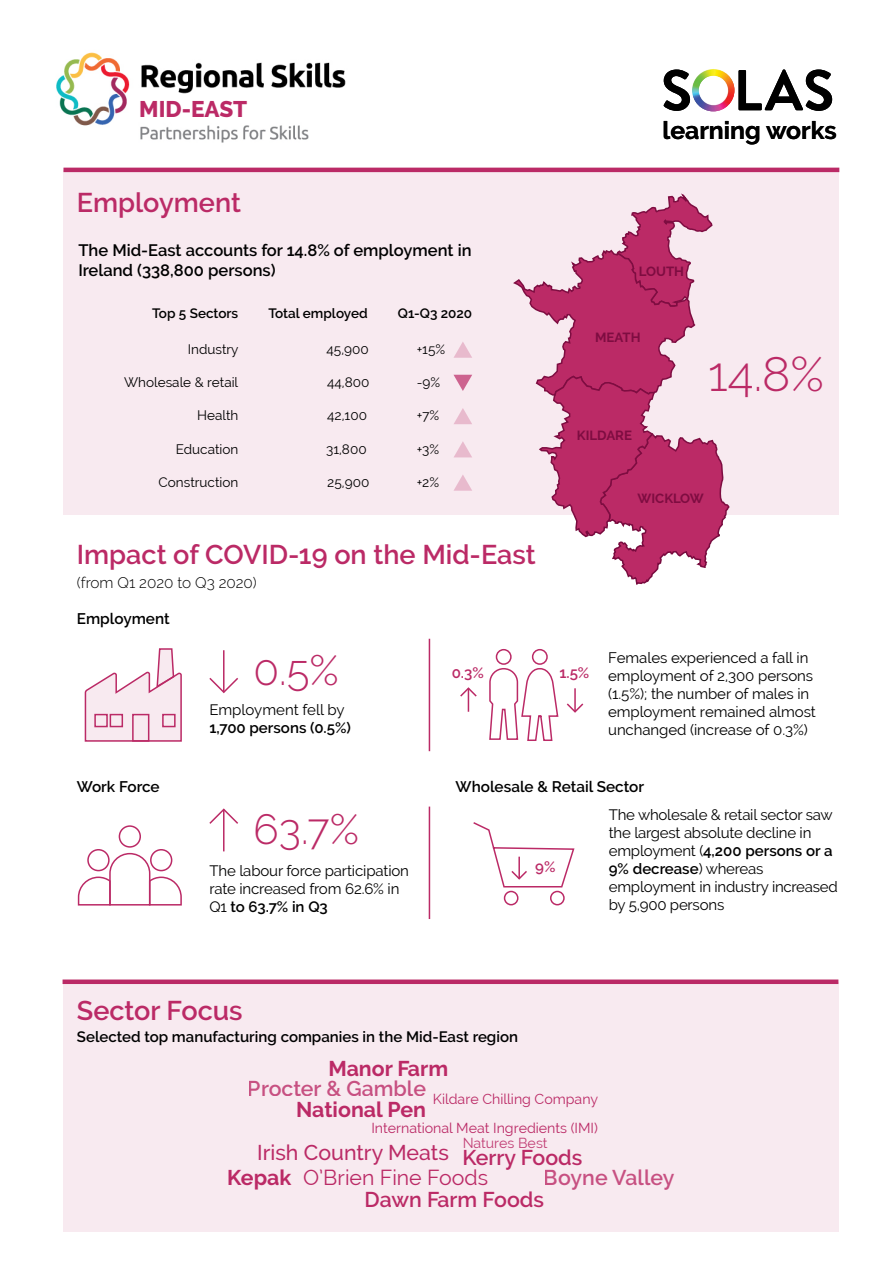
<style>
.page{position:relative;width:893px;height:1263px;background:#fff}
.page>*{position:absolute;margin:0;border:0;box-sizing:border-box;transform-origin:0 0}
.t1{font:300 48.15px "Raleway";color:#bb2a66}
.t2{font:300 42.15px "Raleway";color:#bb2a66}
.t3{font:600 27px "Raleway";color:#bb2a66}
.t4{font:700 24.75px "Raleway";color:#000}
.t5{font:800 22.65px "Raleway";color:#bb2a66}
.t6{font:600 21.3px "Raleway";color:#bb2a66}
.t7{font:500 21.3px/25.8px "Raleway";color:#bb2a66;text-align:center}
.t8{font:700 21.3px "Raleway";color:#bb2a66}
.t9{font:600 16.5px/19.8px "Raleway";color:#000}
.t10{font:600 15.3px "Raleway";color:#000}
.t11{font:300 15.3px "Raleway";color:#000}
.t12{font:15px/18px "Raleway";letter-spacing:-.015em;color:#000}
.t13{font:15px/18px "Raleway";letter-spacing:-.005em;color:#000}
.t14{font:600 15px "Raleway";color:#000}
.t15{font:600 15px "Raleway";color:#bb2a66}
.t16{font:14.25px/29.2px "Raleway";color:#bb2a66;text-align:right}
.t17{font:13.5px "Raleway";color:#000}
.t18{font:600 13.5px "Raleway";color:#000}
.t19{font:700 13.2px "Raleway";color:#780a3e}
.s1{font-weight:600}
.s2{font-weight:700}
.s3{font-weight:400}
</style>
<div class="page">
<img style="left:56px;top:52px;width:290px;height:91px">
<div style="left:138px;top:97px;width:114px;height:22px;background:#fff"></div>
<img style="left:692px;top:69px;width:42px;height:42px">
<svg style="left:573px;top:515px;width:154px;height:70px"></svg>
<svg style="left:63px;top:172px;width:776px;height:343px;background:#efcfdc"></svg>
<div style="left:63px;top:982px;width:776px;height:249px;background:#f8eaf0"></div>
<svg style="left:663px;top:70px;width:27px;height:41px"></svg>
<svg style="left:739px;top:70px;width:93px;height:41px"></svg>
<hr style="left:63px;top:168px;width:776px;height:4px;background:#bb2a66">
<div style="left:63px;top:979px;width:775px;height:5px;background:#bb2a66"></div>
<hr style="left:429px;top:639px;width:1px;height:112px;background:#bb2a66">
<hr style="left:429px;top:806px;width:1px;height:113px;background:#bb2a66">
<svg style="left:453px;top:341px;width:19px;height:17px"></svg>
<svg style="left:453px;top:375px;width:19px;height:16px"></svg>
<svg style="left:453px;top:408px;width:19px;height:16px"></svg>
<svg style="left:453px;top:441px;width:19px;height:16px"></svg>
<svg style="left:453px;top:474px;width:19px;height:17px"></svg>
<div style="left:119px;top:825px;width:22px;height:23px;border:2px solid #bb2a66;border-radius:50%"></div>
<div style="left:150px;top:849px;width:22px;height:22px;border:2px solid #bb2a66;border-radius:50%"></div>
<div style="left:87px;top:849px;width:23px;height:22px;border:2px solid #bb2a66;border-radius:50%"></div>
<svg style="left:77px;top:852px;width:105px;height:54px"></svg>
<svg style="left:84px;top:648px;width:98px;height:94px"></svg>
<div style="left:94px;top:714px;width:14px;height:13px;border:2px solid #bb2a66"></div>
<div style="left:110px;top:714px;width:13px;height:13px;border:2px solid #bb2a66"></div>
<div style="left:162px;top:714px;width:14px;height:13px;border:2px solid #bb2a66"></div>
<div style="left:132px;top:714px;width:17px;height:28px;border:2px solid #bb2a66"></div>
<hr style="left:223px;top:650px;width:2px;height:42px;background:#bb2a66">
<svg style="left:209px;top:676px;width:29px;height:18px"></svg>
<hr style="left:223px;top:809px;width:2px;height:42px;background:#bb2a66">
<svg style="left:209px;top:808px;width:29px;height:17px"></svg>
<div style="left:496px;top:649px;width:16px;height:16px;border:2px solid #bb2a66;border-radius:50%"></div>
<svg style="left:489px;top:668px;width:70px;height:73px"></svg>
<div style="left:532px;top:649px;width:16px;height:16px;border:2px solid #bb2a66;border-radius:50%"></div>
<svg style="left:460px;top:687px;width:17px;height:25px"></svg>
<hr style="left:574px;top:688px;width:2px;height:24px;background:#bb2a66">
<svg style="left:566px;top:702px;width:18px;height:11px"></svg>
<div style="left:504px;top:891px;width:14px;height:14px;border:2px solid #bb2a66;border-radius:50%"></div>
<div style="left:550px;top:891px;width:15px;height:14px;border:2px solid #bb2a66;border-radius:50%"></div>
<svg style="left:473px;top:822px;width:102px;height:66px"></svg>
<h3 class="t5" style="left:139px;top:96px;width:110px">MID-EAST</h3>
<h3 class="t3" style="left:77px;top:187px;width:166px">Employment</h3>
<p class="t9" style="left:78px;top:240px;width:395px">The Mid-East accounts for 14.8% of employment in<br>Ireland (338,800 persons)</p>
<p class="t18" style="left:152px;top:305px;width:88px">Top 5 Sectors</p>
<p class="t17" style="left:188px;top:341px;width:52px">Industry</p>
<p class="t17" style="left:124px;top:374px;width:116px">Wholesale &amp; retail</p>
<p class="t17" style="left:197px;top:408px;width:43px">Health</p>
<p class="t17" style="left:176px;top:441px;width:64px">Education</p>
<p class="t17" style="left:159px;top:474px;width:81px">Construction</p>
<p class="t18" style="left:268px;top:305px;width:101px">Total employed</p>
<p class="t17" style="left:327px;top:341px;width:44px">45,900</p>
<p class="t17" style="left:327px;top:375px;width:44px">44,800</p>
<p class="t17" style="left:327px;top:408px;width:41px">42,100</p>
<p class="t17" style="left:326px;top:441px;width:42px">31,800</p>
<p class="t17" style="left:327px;top:474px;width:44px">25,900</p>
<p class="t18" style="left:398px;top:305px;width:76px">Q1-Q3 2020</p>
<p class="t17" style="left:417px;top:341px;width:30px">+15%</p>
<p class="t17" style="left:417px;top:374px;width:25px">-9%</p>
<p class="t17" style="left:417px;top:408px;width:24px">+7%</p>
<p class="t17" style="left:417px;top:441px;width:24px">+3%</p>
<p class="t17" style="left:417px;top:474px;width:24px">+2%</p>
<h3 class="t3" style="left:77px;top:539px;width:460px">Impact of COVID-19 on the Mid-East</h3>
<p class="t11" style="left:77px;top:574px;width:181px">(from Q1 2020 to Q3 2020)</p>
<p class="t10" style="left:77px;top:610px;width:94px">Employment</p>
<h3 class="t4" style="left:662px;top:116px;width:176px">learning works</h3>
<p class="t19" style="left:639px;top:264px;width:47px">LOUTH</p>
<p class="t19" style="left:595px;top:330px;width:47px">MEATH</p>
<p class="t19" style="left:577px;top:428px;width:57px">KILDARE</p>
<h1 class="t1" style="left:708px;top:346px;width:117px">14.8%</h1>
<p class="t19" style="left:637px;top:491px;width:68px">WICKLOW</p>
<h2 class="t2" style="left:253px;top:645px;width:87px">0.5%</h2>
<p class="t10" style="left:77px;top:778px;width:84px">Work Force</p>
<p class="t12" style="left:209px;top:701px;width:137px">Employment fell by</p>
<p class="t14" style="left:209px;top:719px;width:143px">1,700 persons (0.5%)</p>
<h2 class="t2" style="left:253px;top:804px;width:107px">63.7%</h2>
<p class="t12" style="left:209px;top:862px;width:201px">The labour force participation rate increased from 62.6% in<br>Q1 <span class="s1">to 63.7% in Q3</span></p>
<h3 class="t3" style="left:77px;top:995px;width:167px">Sector Focus</h3>
<p class="t15" style="left:452px;top:664px;width:34px">0.3%</p>
<p class="t15" style="left:559px;top:664px;width:31px">1.5%</p>
<p class="t13" style="left:608px;top:648px;width:209px">Females experienced a fall in employment of 2,300 persons (1.5%); the number of males in employment remained almost unchanged (increase of 0.3%)</p>
<p class="t10" style="left:456px;top:778px;width:190px">Wholesale &amp; Retail Sector</p>
<p class="t12" style="left:609px;top:806px;width:231px">The wholesale &amp; retail sector saw the largest absolute decline in employment (<span class="s1">4,200 persons or a<br>9% decrease</span>) whereas employment in industry increased by 5,900 persons</p>
<p class="t15" style="left:535px;top:858px;width:22px">9%</p>
<p class="t14" style="left:77px;top:1028px;width:443px">Selected top manufacturing companies in the Mid-East region</p>
<h3 class="t8" style="left:328px;top:1057px;width:121px">Manor Farm</h3>
<h3 class="t6" style="left:248px;top:1076px;width:180px">Procter &amp; Gamble</h3>
<h3 class="t8" style="left:296px;top:1097px;width:131px">National Pen</h3>
<p class="t16" style="left:371px;top:1084px;width:228px">Kildare Chilling Company<br>International Meat Ingredients (IMI)</p>
<p class="t16" style="left:462px;top:1128px;width:87px">Natures Best</p>
<h3 class="t6" style="left:544px;top:1165px;width:132px">Boyne Valley</h3>
<h3 class="t7" style="left:227px;top:1139px;width:262px">Irish Country Meats<br><span class="s2">Kepak</span> <span class="s3">O’Brien Fine Foods</span></h3>
<h3 class="t6" style="left:462px;top:1145px;width:121px">Kerry Foods</h3>
<h3 class="t6" style="left:364px;top:1187px;width:181px">Dawn Farm Foods</h3>
</div>
